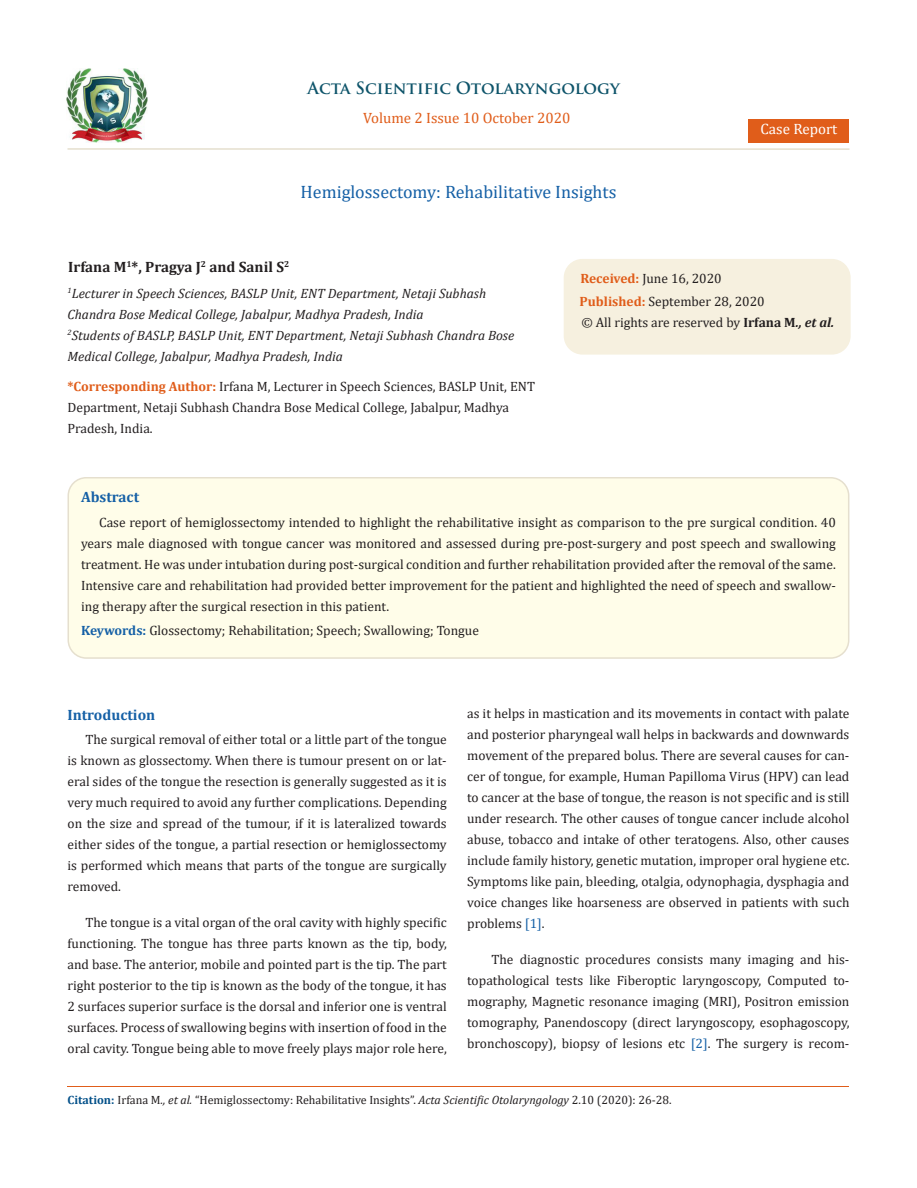
<style>
.page{position:relative;width:917px;height:1188px;background:#fff}
.page>*{position:absolute;margin:0;border:0;box-sizing:border-box;transform-origin:0 0}
.t1{font:18px "Cambria";color:#1560a6}
.t2{font:700 16.5px "Trajan Pro";color:#0e546a}
.t3{font:700 15px "Cambria";color:#231f20}
.t4{font:15px "Cambria";color:#e05d1a}
.t5{font:700 15px "Cambria";color:#1560a6}
.t6{font:15px "Cambria";color:#fff}
.t7{font:13.5px/21px "Cambria";color:#231f20;text-align:justify}
.t8{font:italic 13.5px/21px "Cambria";color:#231f20}
.t9{font:12px "Cambria";color:#231f20}
.s1{font-weight:700;color:#e05d1a}
.s2{font-weight:700}
.s3{font-weight:700;font-style:italic}
.s4{font-weight:700;color:#1560a6}
.s5{color:#1560a6}
.s6{font-weight:700;color:#035089}
.s7{font-style:italic}
</style>
<div class="page">
<img style="left:67px;top:68px;width:80px;height:74px">
<div style="left:748px;top:119px;width:101px;height:23px;background:#e05d1a"></div>
<div style="left:564px;top:260px;width:285px;height:94px;background:#f6f0df;border-radius:18px"></div>
<div style="left:563px;top:259px;width:287px;height:96px;border:2px solid #f6f0df;border-radius:18px"></div>
<div style="left:68px;top:478px;width:780px;height:180px;background:#fffde9;border-radius:18px"></div>
<div style="left:67px;top:477px;width:782px;height:182px;border:2px solid #e5dfce;border-radius:18px"></div>
<hr style="left:67px;top:1087px;width:782px;height:1px;background:#e05d1a">
<hr style="left:67px;top:148px;width:782px;height:2px;background:#e5dfce">
<p class="t2" style="left:307px;top:77px;width:314px">Acta Scientific Otolaryngology</p>
<p class="t4" style="left:363px;top:109px;width:209px">Volume 2 Issue 10 October 2020</p>
<p class="t1" style="left:300px;top:181px;width:317px">Hemiglossectomy: Rehabilitative Insights</p>
<p class="t6" style="left:760px;top:120px;width:78px">Case Report</p>
<p class="t3" style="left:68px;top:256px;width:222px">Irfana M<sup>1</sup>*, Pragya J<sup>2</sup> and Sanil S<sup>2</sup></p>
<p class="t8" style="left:67px;top:282px;width:420px"><sup>1</sup>Lecturer in Speech Sciences, BASLP Unit, ENT Department, Netaji Subhash<br>Chandra Bose Medical College, Jabalpur, Madhya Pradesh, India</p>
<p class="t8" style="left:67px;top:324px;width:448px"><sup>2</sup>Students of BASLP, BASLP Unit, ENT Department, Netaji Subhash Chandra Bose<br>Medical College, Jabalpur, Madhya Pradesh, India</p>
<p class="t7" style="left:67px;top:376px;width:469px;text-align:left"><span class="s1">*Corresponding Author:</span> Irfana M, Lecturer in Speech Sciences, BASLP Unit, ENT<br>Department, Netaji Subhash Chandra Bose Medical College, Jabalpur, Madhya<br>Pradesh, India.</p>
<p class="t7" style="left:580px;top:268px;width:143px"><span class="s1">Received:</span> June 16, 2020</p>
<p class="t7" style="left:579px;top:291px;width:187px"><span class="s1">Published:</span> September 28, 2020</p>
<p class="t7" style="left:581px;top:312px;width:254px">© All rights are reserved by <span class="s2">Irfana M</span><span class="s3">., et al.</span></p>
<p class="t5" style="left:81px;top:486px;width:60px">Abstract</p>
<p class="t7" style="left:81px;top:512px;width:756px;text-indent:18px">Case report of hemiglossectomy intended to highlight the rehabilitative insight as comparison to the pre surgical condition. 40 years male diagnosed with tongue cancer was monitored and assessed during pre-post-surgery and post speech and swallowing treatment. He was under intubation during post-surgical condition and further rehabilitation provided after the removal of the same.<br>Intensive care and rehabilitation had provided better improvement for the patient and highlighted the need of speech and swallow&shy;ing therapy after the surgical resection in this patient.</p>
<p class="t7" style="left:81px;top:620px;width:399px"><span class="s4">Keywords:</span> Glossectomy; Rehabilitation; Speech; Swallowing; Tongue</p>
<p class="t5" style="left:67px;top:705px;width:89px">Introduction</p>
<p class="t7" style="left:67px;top:729px;width:381px;text-indent:18px">The surgical removal of either total or a little part of the tongue is known as glossectomy. When there is tumour present on or lat&shy;eral sides of the tongue the resection is generally suggested as it is very much required to avoid any further complications. Depending on the size and spread of the tumour, if it is lateralized towards either sides of the tongue, a partial resection or hemiglossectomy is performed which means that parts of the tongue are surgically removed.</p>
<p class="t7" style="left:67px;top:912px;width:381px;text-indent:18px">The tongue is a vital organ of the oral cavity with highly specific functioning. The tongue has three parts known as the tip, body, and base. The anterior, mobile and pointed part is the tip. The part right posterior to the tip is known as the body of the tongue, it has 2 surfaces superior surface is the dorsal and inferior one is ventral surfaces. Process of swallowing begins with insertion of food in the oral cavity. Tongue being able to move freely plays major role here,</p>
<p class="t7" style="left:467px;top:703px;width:384px">as it helps in mastication and its movements in contact with palate and posterior pharyngeal wall helps in backwards and downwards movement of the prepared bolus. There are several causes for can&shy;cer of tongue, for example, Human Papilloma Virus (HPV) can lead to cancer at the base of tongue, the reason is not specific and is still under research. The other causes of tongue cancer include alcohol abuse, tobacco and intake of other teratogens. Also, other causes include family history, genetic mutation, improper oral hygiene etc.<br>Symptoms like pain, bleeding, otalgia, odynophagia, dysphagia and voice changes like hoarseness are observed in patients with such problems <span class="s5">[1]</span>.</p>
<p class="t7" style="left:467px;top:949px;width:384px;text-indent:24px">The diagnostic procedures consists many imaging and his&shy;topathological tests like Fiberoptic laryngoscopy, Computed to&shy;mography, Magnetic resonance imaging (MRI), Positron emission tomography, Panendoscopy (direct laryngoscopy, esophagoscopy, bronchoscopy), biopsy of lesions etc <span class="s5">[2]</span>. The surgery is recom-</p>
<p class="t9" style="left:67px;top:1092px;width:605px"><span class="s6">Citation:</span> Irfana M<span class="s7">., et al.</span> “Hemiglossectomy: Rehabilitative Insights”. <span class="s7">Acta Scientific Otolaryngology</span> 2.10 (2020): 26-28.</p>
</div>
